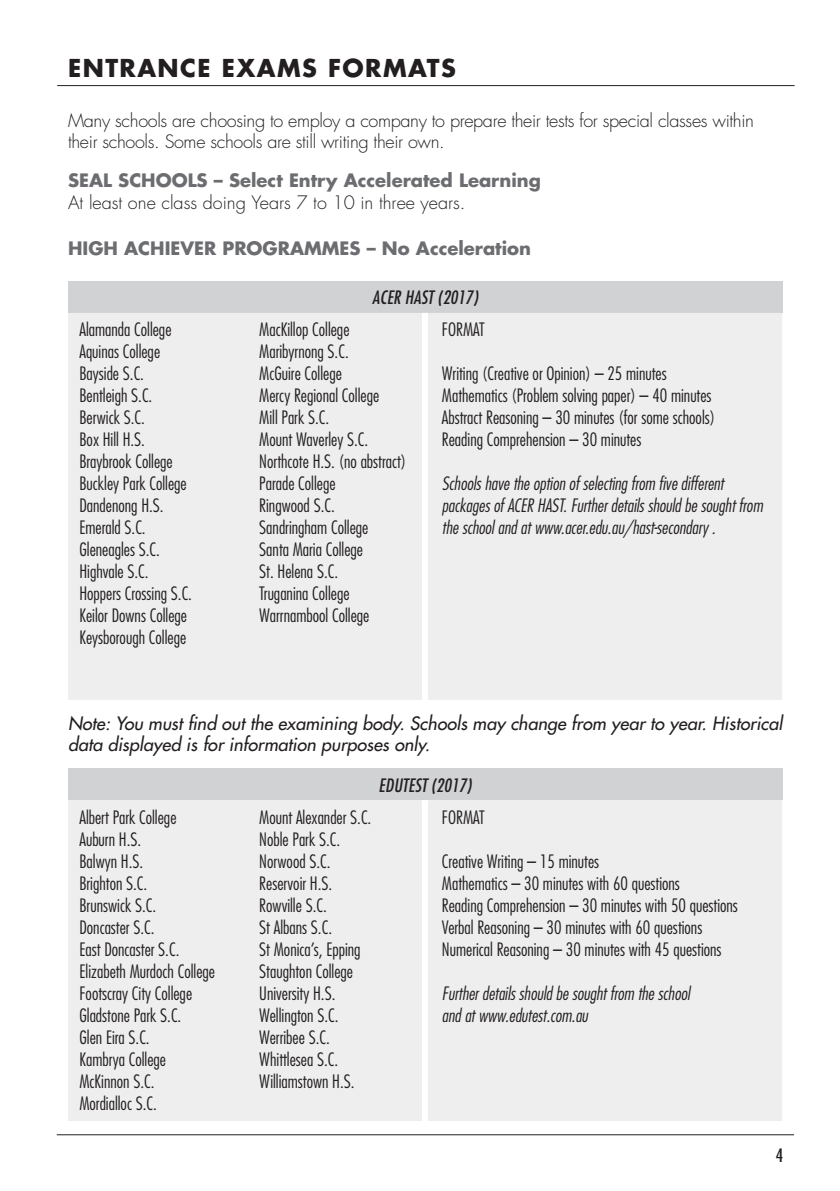
<style>
.page{position:relative;width:840px;height:1191px;background:#fff}
.page>*{position:absolute;margin:0;border:0;box-sizing:border-box;transform-origin:0 0}
.t1{font:700 24px "Futura Std";letter-spacing:.06em;color:#231f20}
.t2{font:300 condensed 18px/22px "Futura Std";color:#231f20}
.t3{font:italic 300 condensed 18px/22px "Futura";color:#231f20}
.body{font:300 18px/21px "Futura Std";letter-spacing:-.02em;color:#231f20}
.body-2{font:italic 18px/21px "Futura";color:#231f20}
.sub_header{font:italic 300 18px/22px "Futura";color:#231f20}
.sub_header-2{font:700 18px "Futura Std";color:#6c6d70}
.Group_Header{font:italic condensed 18px "Futura";letter-spacing:.01em;color:#231f20}
.t4{font:condensed 18px "Futura Std";color:#231f20}
.s1{font-family:"Futura Std";font-weight:700;font-style:normal;color:#6c6d70}
</style>
<div class="page">
<hr style="left:57px;top:85px;width:737px;height:1px;background:#231f20">
<hr style="left:57px;top:1134px;width:736px;height:1px;background:#231f20">
<div style="left:68px;top:281px;width:713px;height:32px;background:#d1d2d4"></div>
<div style="left:68px;top:313px;width:713px;height:387px;background:#eeeeef"></div>
<div style="left:421px;top:313px;width:6px;height:387px;background:#fff"></div>
<div style="left:68px;top:768px;width:713px;height:32px;background:#d1d2d4"></div>
<div style="left:68px;top:800px;width:713px;height:321px;background:#eeeeef"></div>
<div style="left:421px;top:800px;width:6px;height:321px;background:#fff"></div>
<p class="t1" style="left:68px;top:52px;width:389px">ENTRANCE EXAMS FORMATS</p>
<p class="body" style="left:68px;top:110px;width:687px">Many schools are choosing to employ a company to prepare their tests for special classes within their schools. Some schools are still writing their own.</p>
<p class="sub_header" style="left:68px;top:170px;width:474px"><span class="s1">SEAL SCHOOLS – Select Entry Accelerated Learning<br></span>At least one class doing Years 7 to 10 in three years.</p>
<p class="sub_header-2" style="left:68px;top:237px;width:464px">HIGH ACHIEVER PROGRAMMES – No Acceleration</p>
<p class="t2" style="left:79px;top:319px;width:93px">Alamanda College</p>
<p class="t2" style="left:79px;top:341px;width:82px">Aquinas College</p>
<p class="t2" style="left:79px;top:363px;width:66px">Bayside S.C.</p>
<p class="t2" style="left:79px;top:385px;width:74px">Bentleigh S.C.</p>
<p class="t2" style="left:79px;top:407px;width:67px">Berwick S.C.</p>
<p class="t2" style="left:79px;top:429px;width:67px">Box Hill H.S.</p>
<p class="t2" style="left:79px;top:451px;width:95px">Braybrook College</p>
<p class="t2" style="left:79px;top:473px;width:109px">Buckley Park College</p>
<p class="t2" style="left:79px;top:495px;width:86px">Dandenong H.S.</p>
<p class="t2" style="left:79px;top:517px;width:68px">Emerald S.C.</p>
<p class="t2" style="left:79px;top:539px;width:82px">Gleneagles S.C.</p>
<p class="t2" style="left:79px;top:561px;width:71px">Highvale S.C.</p>
<p class="t2" style="left:79px;top:583px;width:114px">Hoppers Crossing S.C.</p>
<p class="t2" style="left:79px;top:605px;width:109px">Keilor Downs College</p>
<p class="t2" style="left:79px;top:627px;width:108px">Keysborough College</p>
<p class="Group_Header" style="left:372px;top:286px;width:107px">ACER HAST (2017)</p>
<p class="t2" style="left:259px;top:319px;width:92px">MacKillop College</p>
<p class="t2" style="left:259px;top:341px;width:91px">Maribyrnong S.C.</p>
<p class="t2" style="left:259px;top:363px;width:84px">McGuire College</p>
<p class="t2" style="left:259px;top:385px;width:121px">Mercy Regional College</p>
<p class="t2" style="left:259px;top:407px;width:71px">Mill Park S.C.</p>
<p class="t2" style="left:259px;top:429px;width:110px">Mount Waverley S.C.</p>
<p class="t2" style="left:259px;top:451px;width:148px">Northcote H.S. (no abstract)</p>
<p class="t2" style="left:259px;top:473px;width:78px">Parade College</p>
<p class="t2" style="left:259px;top:495px;width:77px">Ringwood S.C.</p>
<p class="t2" style="left:259px;top:517px;width:110px">Sandringham College</p>
<p class="t2" style="left:259px;top:539px;width:105px">Santa Maria College</p>
<p class="t2" style="left:259px;top:561px;width:80px">St. Helena S.C.</p>
<p class="t2" style="left:259px;top:583px;width:92px">Truganina College</p>
<p class="t2" style="left:259px;top:605px;width:112px">Warrnambool College</p>
<p class="t2" style="left:441px;top:319px;width:44px">FORMAT</p>
<p class="t2" style="left:441px;top:363px;width:226px">Writing (Creative or Opinion) – 25 minutes</p>
<p class="t2" style="left:441px;top:385px;width:271px">Mathematics (Problem solving paper) – 40 minutes</p>
<p class="t2" style="left:441px;top:407px;width:274px">Abstract Reasoning – 30 minutes (for some schools)</p>
<p class="t2" style="left:441px;top:429px;width:201px">Reading Comprehension – 30 minutes</p>
<p class="t3" style="left:441px;top:472px;width:322px">Schools have the option of selecting from five different packages of ACER HAST. Further details should be sought from the school and at www.acer.edu.au/hast-secondary .</p>
<p class="body-2" style="left:68px;top:712px;width:715px">Note: You must find out the examining body. Schools may change from year to year. Historical data displayed is for information purposes only.</p>
<p class="t2" style="left:79px;top:806px;width:98px">Albert Park College</p>
<p class="t2" style="left:79px;top:828px;width:63px">Auburn H.S.</p>
<p class="t2" style="left:79px;top:850px;width:65px">Balwyn H.S.</p>
<p class="t2" style="left:79px;top:872px;width:69px">Brighton S.C.</p>
<p class="t2" style="left:79px;top:894px;width:78px">Brunswick S.C.</p>
<p class="t2" style="left:79px;top:916px;width:76px">Doncaster S.C.</p>
<p class="t2" style="left:79px;top:938px;width:101px">East Doncaster S.C.</p>
<p class="t2" style="left:79px;top:960px;width:137px">Elizabeth Murdoch College</p>
<p class="t2" style="left:79px;top:982px;width:114px">Footscray City College<br>Gladstone Park S.C.</p>
<p class="t2" style="left:79px;top:1026px;width:72px">Glen Eira S.C.</p>
<p class="t2" style="left:79px;top:1048px;width:88px">Kambrya College</p>
<p class="t2" style="left:79px;top:1070px;width:76px">McKinnon S.C.</p>
<p class="t2" style="left:79px;top:1092px;width:79px">Mordialloc S.C.</p>
<p class="t2" style="left:259px;top:806px;width:113px">Mount Alexander S.C.<br>Noble Park S.C.</p>
<p class="t2" style="left:259px;top:850px;width:73px">Norwood S.C.</p>
<p class="t2" style="left:259px;top:872px;width:74px">Reservoir H.S.<br>Rowville S.C.</p>
<p class="t2" style="left:259px;top:916px;width:74px">St Albans S.C.</p>
<p class="t2" style="left:259px;top:938px;width:103px">St Monica’s, Epping</p>
<p class="t2" style="left:259px;top:960px;width:95px">Staughton College</p>
<p class="t2" style="left:259px;top:982px;width:78px">University H.S.</p>
<p class="t2" style="left:259px;top:1004px;width:81px">Wellington S.C.</p>
<p class="t2" style="left:259px;top:1026px;width:72px">Werribee S.C.</p>
<p class="t2" style="left:259px;top:1048px;width:80px">Whittlesea S.C.</p>
<p class="t2" style="left:259px;top:1070px;width:97px">Williamstown H.S.</p>
<p class="Group_Header" style="left:378px;top:773px;width:94px">EDUTEST (2017)</p>
<p class="t2" style="left:441px;top:806px;width:44px">FORMAT</p>
<p class="t2" style="left:441px;top:850px;width:159px">Creative Writing – 15 minutes</p>
<p class="t2" style="left:441px;top:872px;width:239px">Mathematics – 30 minutes with 60 questions</p>
<p class="t2" style="left:441px;top:894px;width:297px">Reading Comprehension – 30 minutes with 50 questions</p>
<p class="t2" style="left:441px;top:916px;width:262px">Verbal Reasoning – 30 minutes with 60 questions</p>
<p class="t2" style="left:441px;top:938px;width:281px">Numerical Reasoning – 30 minutes with 45 questions</p>
<p class="t3" style="left:441px;top:981px;width:249px">Further details should be sought from the school</p>
<p class="t3" style="left:441px;top:1003px;width:147px">and at www.edutest.com.au</p>
<p class="t4" style="left:775px;top:1144px;width:9px">4</p>
</div>
